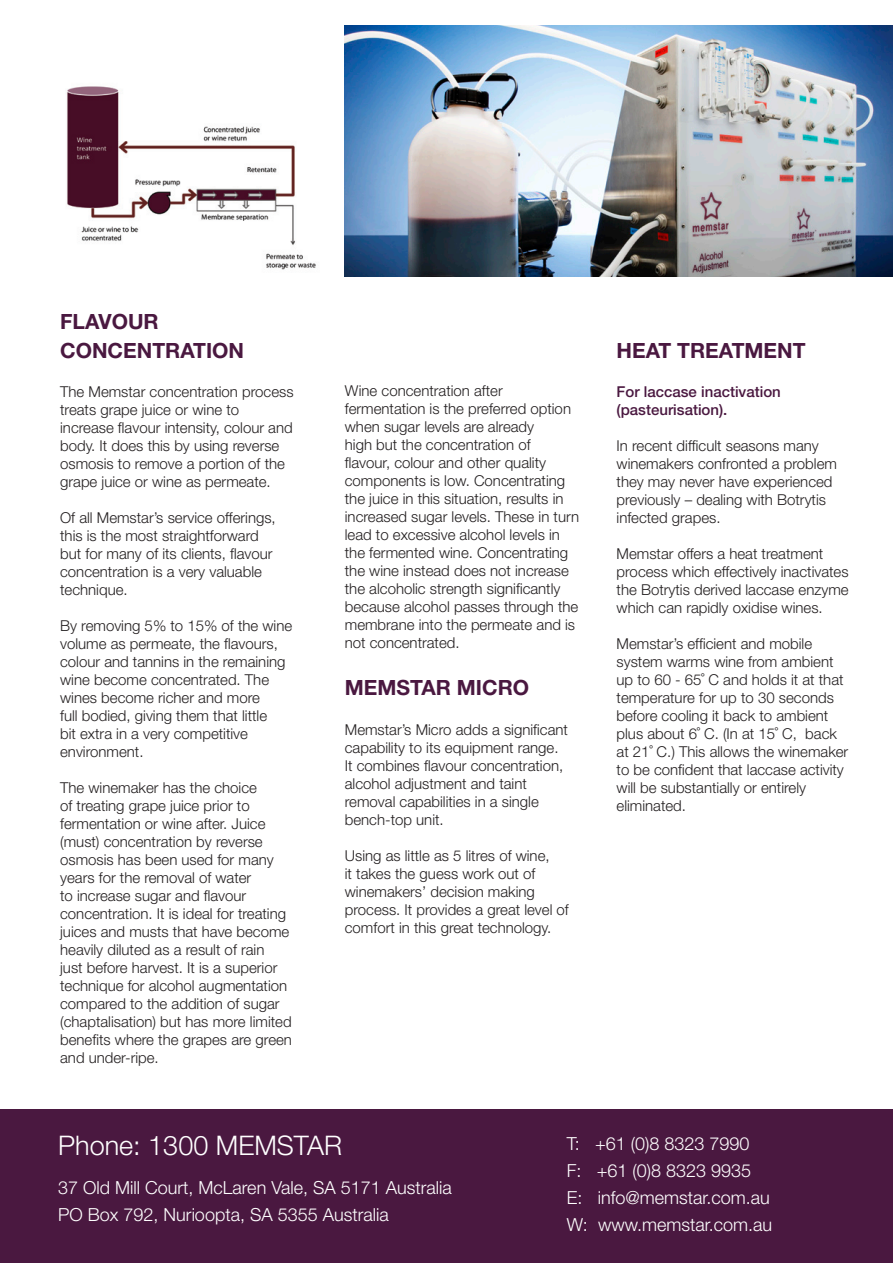
<style>
.page{position:relative;width:893px;height:1263px;background:#fff}
.page>*{position:absolute;margin:0;border:0;box-sizing:border-box;transform-origin:0 0}
.t1{font:300 27px "Helvetica Neue";color:#fff}
.t2{font:700 21px/28.8px "Helvetica Neue East A";color:#4a1840}
.t3{font:300 18px "Helvetica Neue";color:#fff}
.t4{font:300 15px/18px "Helvetica Neue";color:#231f20}
.t5{font:500 15px/18px "Helvetica Neue";color:#4a1840}
</style>
<div class="page">
<div style="left:0;top:1110px;width:893px;height:153px;background:#4a1840"></div>
<img style="left:66px;top:54px;width:279px;height:223px">
<img style="left:345px;top:26px;width:548px;height:250px">
<p class="t2" style="left:60px;top:307px;width:185px">FLAVOUR<br>CONCENTRATION</p>
<p class="t4" style="left:60px;top:382px;width:235px">The Memstar concentration process treats grape juice or wine to increase flavour intensity, colour and body. It does this by using reverse osmosis to remove a portion of the grape juice or wine as permeate.</p>
<p class="t4" style="left:60px;top:508px;width:217px">Of all Memstar’s service offerings, this is the most straightforward but for many of its clients, flavour concentration is a very valuable technique.</p>
<p class="t4" style="left:60px;top:616px;width:234px">By removing 5% to 15% of the wine volume as permeate, the flavours, colour and tannins in the remaining wine become concentrated. The wines become richer and more<br>full bodied, giving them that little<br>bit extra in a very competitive environment.</p>
<p class="t4" style="left:60px;top:778px;width:233px">The winemaker has the choice<br>of treating grape juice prior to fermentation or wine after. Juice (must) concentration by reverse osmosis has been used for many years for the removal of water<br>to increase sugar and flavour concentration. It is ideal for treating juices and musts that have become heavily diluted as a result of rain<br>just before harvest. It is a superior technique for alcohol augmentation compared to the addition of sugar (chaptalisation) but has more limited benefits where the grapes are green and under-ripe.</p>
<p class="t4" style="left:345px;top:382px;width:236px">Wine concentration after fermentation is the preferred option when sugar levels are already<br>high but the concentration of flavour, colour and other quality components is low. Concentrating the juice in this situation, results in increased sugar levels. These in turn lead to excessive alcohol levels in the fermented wine. Concentrating the wine instead does not increase the alcoholic strength significantly because alcohol passes through the membrane into the permeate and is not concentrated.</p>
<p class="t2" style="left:345px;top:674px;width:186px">MEMSTAR MICRO</p>
<p class="t4" style="left:345px;top:720px;width:225px">Memstar’s Micro adds a significant capability to its equipment range.<br>It combines flavour concentration, alcohol adjustment and taint removal capabilities in a single bench-top unit.</p>
<p class="t4" style="left:345px;top:846px;width:225px">Using as little as 5 litres of wine,<br>it takes the guess work out of winemakers’ decision making process. It provides a great level of comfort in this great technology.</p>
<p class="t2" style="left:617px;top:337px;width:190px">HEAT TREATMENT</p>
<p class="t5" style="left:617px;top:382px;width:166px">For laccase inactivation (pasteurisation).</p>
<p class="t4" style="left:617px;top:436px;width:222px">In recent difficult seasons many winemakers confronted a problem they may never have experienced previously – dealing with Botrytis infected grapes.</p>
<p class="t4" style="left:617px;top:544px;width:234px">Memstar offers a heat treatment process which effectively inactivates the Botrytis derived laccase enzyme which can rapidly oxidise wines.</p>
<p class="t4" style="left:617px;top:634px;width:233px">Memstar’s efficient and mobile system warms wine from ambient up to 60 - 65˚ C and holds it at that temperature for up to 30 seconds before cooling it back to ambient plus about 6˚ C. (In at 15˚ C, back at 21˚ C.) This allows the winemaker to be confident that laccase activity will be substantially or entirely eliminated.</p>
<p class="t1" style="left:58px;top:1128px;width:285px">Phone: 1300 MEMSTAR</p>
<p class="t3" style="left:567px;top:1133px;width:184px">T: +61 (0)8 8323 7990</p>
<p class="t3" style="left:567px;top:1160px;width:186px">F: +61 (0)8 8323 9935</p>
<p class="t3" style="left:567px;top:1187px;width:204px">E: info@memstar.com.au</p>
<p class="t3" style="left:567px;top:1214px;width:207px">W: www.memstar.com.au</p>
<p class="t3" style="left:58px;top:1177px;width:395px">37 Old Mill Court, McLaren Vale, SA 5171 Australia</p>
<p class="t3" style="left:58px;top:1204px;width:332px">PO Box 792, Nurioopta, SA 5355 Australia</p>
</div>
